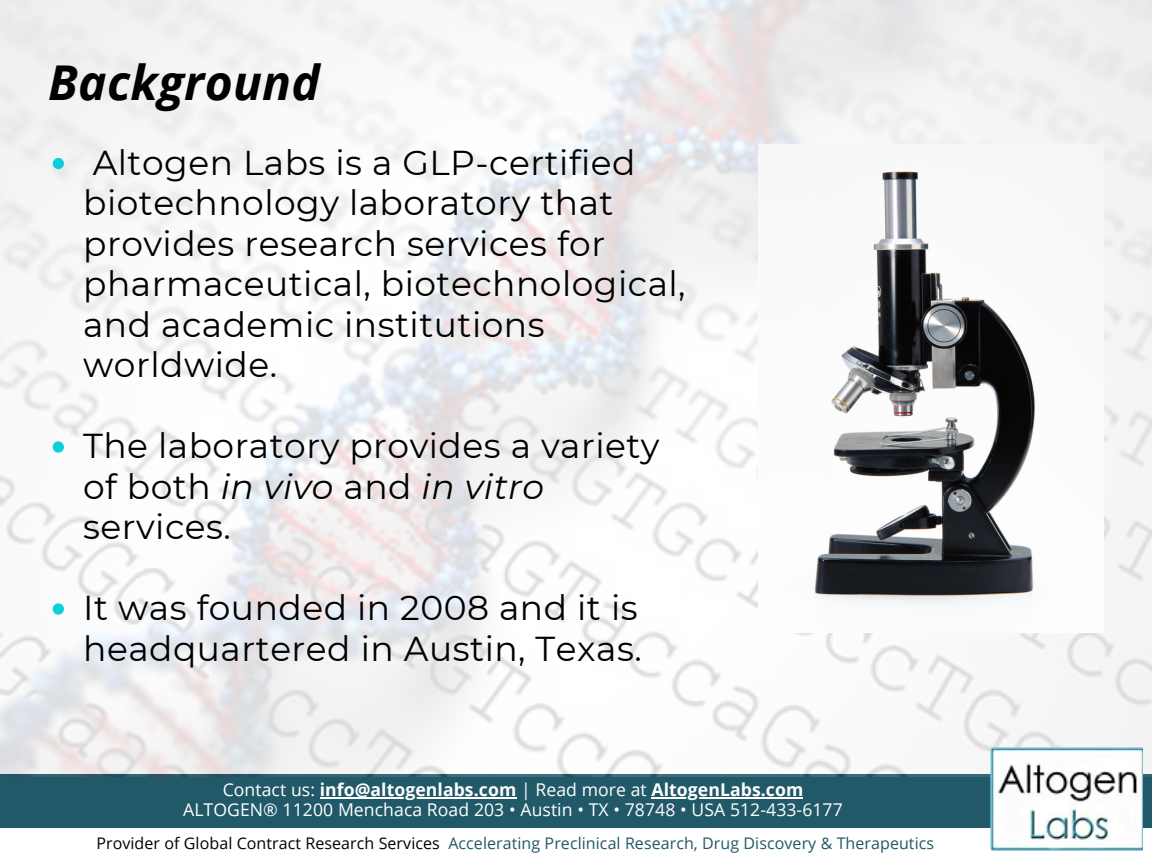
<style>
.page{position:relative;width:1152px;height:864px;background:#fff}
.page>*{position:absolute;margin:0;border:0;box-sizing:border-box;transform-origin:0 0}
.t1{font:italic 700 48px "Open Sans";letter-spacing:.005em;color:#000}
.t2{font:34.5px/40.5px "Montserrat";letter-spacing:.015em;color:#000}
.t3{font:17.55px/20.2px "Open Sans";letter-spacing:.005em;color:#fff;text-align:center}
.t4{font:16.05px "Open Sans";letter-spacing:.005em;color:#215968}
.s1{font-style:italic}
.s2{font-weight:700}
.s3{color:#000}
</style>
<div class="page">
<div style="left:0;top:774px;width:1152px;height:54px;background:#215968"></div>
<img style="left:0;top:0;width:1152px;height:776px">
<img style="left:990px;top:747px;width:153px;height:103px">
<img style="left:758px;top:145px;width:345px;height:487px">
<hr style="left:320px;top:797px;width:196px;height:1px;background:#fff">
<hr style="left:652px;top:797px;width:151px;height:1px;background:#fff">
<svg style="left:53px;top:158px;width:11px;height:11px"></svg>
<svg style="left:53px;top:441px;width:11px;height:12px"></svg>
<svg style="left:53px;top:603px;width:11px;height:12px"></svg>
<h1 class="t1" style="left:48px;top:49px;width:273px">Background</h1>
<p class="t2" style="left:83px;top:142px;width:604px">Altogen Labs is a GLP-certified biotechnology laboratory that provides research services for pharmaceutical, biotechnological, and academic institutions worldwide.</p>
<p class="t2" style="left:83px;top:426px;width:578px">The laboratory provides a variety of both <span class="s1">in vivo</span> and <span class="s1">in vitro </span>services.</p>
<p class="t2" style="left:83px;top:588px;width:560px">It was founded in 2008 and it is headquartered in Austin, Texas.</p>
<p class="t3" style="left:183px;top:779px;width:661px">Contact us: <span class="s2">info@altogenlabs.com</span> | Read more at <span class="s2">AltogenLabs.com<br></span>ALTOGEN® 11200 Menchaca Road 203 • Austin • TX • 78748 • USA 512-433-6177</p>
<p class="t4" style="left:96px;top:832px;width:839px"><span class="s3">Provider of Global Contract Research Services</span> Accelerating Preclinical Research, Drug Discovery &amp; Therapeutics</p>
</div>
